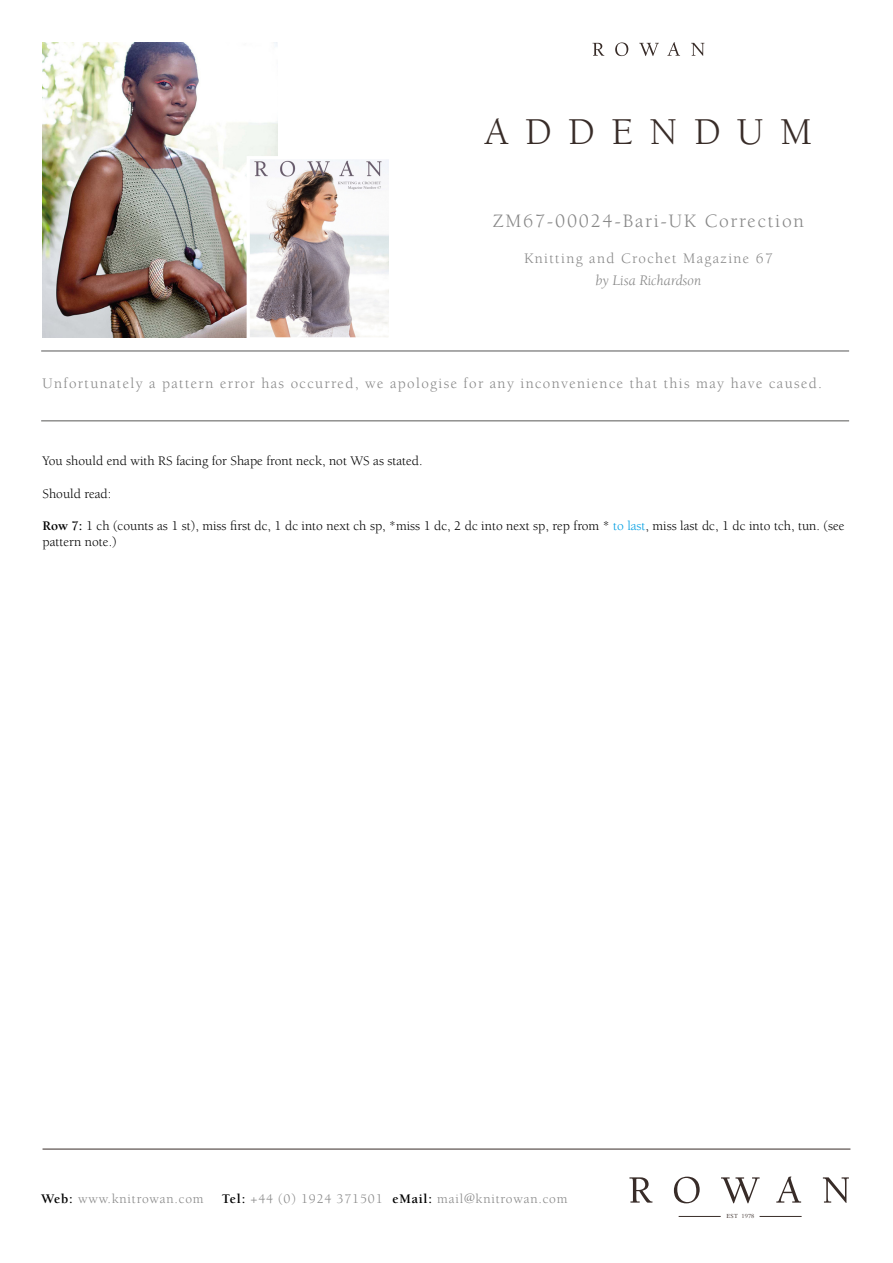
<style>
.page{position:relative;width:893px;height:1263px;background:#fff}
.page>*{position:absolute;margin:0;border:0;box-sizing:border-box;transform-origin:0 0}
.t1{font:39px "Berkeley Std";letter-spacing:.42em;color:#382c28}
.t2{font:19.5px "Berkeley Std";letter-spacing:.09em;color:#878787}
.t3{font:15px "Berkeley Std";letter-spacing:.09em;color:#878787}
.t4{font:italic 15px "Berkeley Std";color:#878787}
.t5{font:13.5px/16.2px "Berkeley Std";color:#000}
.t6{font:13.5px "Berkeley Std";letter-spacing:.06em;color:#878787}
.t7{font:6.45px "Bembo Std";color:#382c28}
.s1{font-weight:700}
.s2{color:#009fe3}
.s3{font-weight:700;color:#000}
</style>
<div class="page">
<img style="left:43px;top:43px;width:235px;height:294px">
<img style="left:251px;top:160px;width:137px;height:176px">
<div style="left:247px;top:156px;width:145px;height:184px;border:3px solid #fff"></div>
<hr style="left:43px;top:1149px;width:807px;height:1px;background:#382c28">
<hr style="left:41px;top:351px;width:808px;height:1px;background:#575756">
<svg style="left:629px;top:1177px;width:23px;height:26px"></svg>
<svg style="left:674px;top:1176px;width:26px;height:27px"></svg>
<svg style="left:721px;top:1177px;width:39px;height:26px"></svg>
<svg style="left:776px;top:1176px;width:25px;height:26px"></svg>
<svg style="left:823px;top:1177px;width:26px;height:26px"></svg>
<hr style="left:760px;top:1216px;width:42px;height:1px;background:#382c28">
<hr style="left:679px;top:1216px;width:42px;height:1px;background:#382c28">
<svg style="left:593px;top:43px;width:11px;height:13px"></svg>
<svg style="left:615px;top:42px;width:13px;height:14px"></svg>
<svg style="left:639px;top:43px;width:20px;height:13px"></svg>
<svg style="left:667px;top:42px;width:13px;height:14px"></svg>
<svg style="left:691px;top:43px;width:13px;height:13px"></svg>
<hr style="left:41px;top:421px;width:808px;height:1px;background:#575756">
<h1 class="t1" style="left:485px;top:111px;width:328px">ADDENDUM</h1>
<h2 class="t2" style="left:493px;top:210px;width:313px">ZM67-00024-Bari-UK Correction</h2>
<p class="t3" style="left:524px;top:250px;width:250px">Knitting and Crochet Magazine 67</p>
<p class="t4" style="left:596px;top:273px;width:107px">by Lisa Richardson</p>
<p class="t3" style="left:43px;top:376px;width:781px">Unfortunately a pattern error has occurred, we apologise for any inconvenience that this may have caused.</p>
<p class="t5" style="left:43px;top:453px;width:382px">You should end with RS facing for Shape front neck, not WS as stated.</p>
<p class="t5" style="left:43px;top:485px;width:70px">Should read:</p>
<p class="t5" style="left:43px;top:518px;width:803px"><span class="s1">Row 7:</span> 1 ch (counts as 1 st), miss first dc, 1 dc into next ch sp, *miss 1 dc, 2 dc into next sp, rep from * <span class="s2">to last</span>, miss last dc, 1 dc into tch, tun. (see pattern note.)</p>
<p class="t6" style="left:41px;top:1191px;width:528px"><span class="s3">Web:</span> www.knitrowan.com <span class="s3">Tel:</span> +44 (0) 1924 371501 <span class="s3">eMail:</span> mail@knitrowan.com</p>
<p class="t7" style="left:727px;top:1212px;width:29px">EST 1978</p>
</div>
